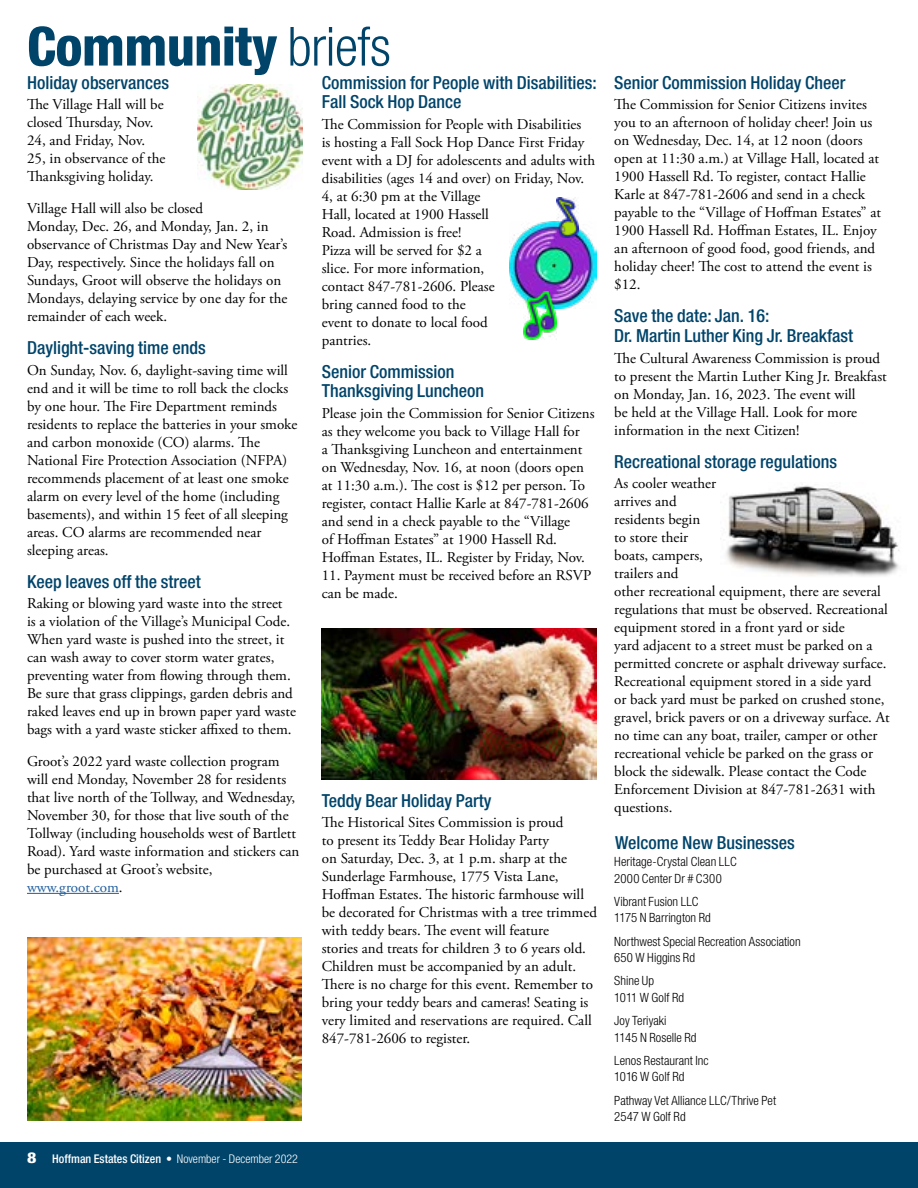
<style>
.page{position:relative;width:918px;height:1188px;background:#fff}
.page>*{position:absolute;margin:0;border:0;box-sizing:border-box;transform-origin:0 0}
.t1{font:800 condensed 54px "Helvetica Neue LT Std";letter-spacing:-.01em;color:#00446a}
.t2{font:500 condensed 18px/19.5px "Helvetica Neue LT Std";color:#00446a}
.t3{font:15px/18px "Adobe Garamond Pro";color:#000}
.t4{font:300 condensed 12.75px/16.5px "Helvetica Neue LT Std";letter-spacing:.005em;color:#000}
.t5{font:300 condensed 12px "Helvetica Neue LT Std";color:#fff}
.s1{font-weight:300}
.s2{color:#215e9e}
.s3{font-weight:800;font-size:15px}
.s4{font-weight:500}
</style>
<div class="page">
<div style="left:0;top:1143px;width:918px;height:45px;background:#00446a"></div>
<img style="left:198px;top:84px;width:105px;height:106px">
<hr style="left:27px;top:893px;width:92px;height:1px;background:#215e9e">
<img style="left:509px;top:221px;width:88px;height:88px">
<img style="left:523px;top:291px;width:34px;height:48px">
<img style="left:556px;top:198px;width:22px;height:40px">
<img style="left:27px;top:937px;width:274px;height:183px">
<img style="left:322px;top:629px;width:275px;height:150px">
<img style="left:720px;top:484px;width:180px;height:93px">
<h1 class="t1" style="left:27px;top:13px;width:365px">Community <span class="s1">briefs</span></h1>
<p class="t2" style="left:322px;top:72px;width:276px">Commission for People with Disabilities:<br>Fall Sock Hop Dance</p>
<p class="t3" style="left:322px;top:116px;width:275px">The Commission for People with Disabilities<br>is hosting a Fall Sock Hop Dance First Friday event with a DJ for adolescents and adults with disabilities (ages 14 and over) on Friday, Nov.<br>4, at 6:30 pm at the Village<br>Hall, located at 1900 Hassell<br>Road. Admission is free!<br>Pizza will be served for $2 a<br>slice. For more information,<br>contact 847-781-2606. Please<br>bring canned food to the<br>event to donate to local food<br>pantries.</p>
<p class="t2" style="left:322px;top:362px;width:164px">Senior Commission<br>Thanksgiving Luncheon</p>
<p class="t3" style="left:322px;top:405px;width:274px">Please join the Commission for Senior Citizens as they welcome you back to Village Hall for<br>a Thanksgiving Luncheon and entertainment on Wednesday, Nov. 16, at noon (doors open at 11:30 a.m.). The cost is $12 per person. To register, contact Hallie Karle at 847-781-2606 and send in a check payable to the “Village<br>of Hoffman Estates” at 1900 Hassell Rd.<br>Hoffman Estates, IL. Register by Friday, Nov.</p>
<p class="t3" style="left:322px;top:567px;width:271px">11. Payment must be received before an RSVP can be made.</p>
<p class="t2" style="left:27px;top:72px;width:144px">Holiday observances</p>
<p class="t3" style="left:27px;top:96px;width:140px">The Village Hall will be closed Thursday, Nov.<br>24, and Friday, Nov.<br>25, in observance of the<br>Thanksgiving holiday.</p>
<p class="t3" style="left:27px;top:200px;width:262px">Village Hall will also be closed<br>Monday, Dec. 26, and Monday, Jan. 2, in observance of Christmas Day and New Year’s Day, respectively. Since the holidays fall on Sundays, Groot will observe the holidays on Mondays, delaying service by one day for the remainder of each week.</p>
<p class="t2" style="left:27px;top:338px;width:180px">Daylight-saving time ends</p>
<p class="t3" style="left:27px;top:361px;width:272px">On Sunday, Nov. 6, daylight-saving time will end and it will be time to roll back the clocks by one hour. The Fire Department reminds residents to replace the batteries in your smoke and carbon monoxide (CO) alarms. The National Fire Protection Association (NFPA) recommends placement of at least one smoke alarm on every level of the home (including basements), and within 15 feet of all sleeping areas. CO alarms are recommended near sleeping areas.</p>
<p class="t2" style="left:27px;top:571px;width:175px">Keep leaves off the street</p>
<p class="t3" style="left:27px;top:595px;width:271px">Raking or blowing yard waste into the street<br>is a violation of the Village’s Municipal Code.<br>When yard waste is pushed into the street, it can wash away to cover storm water grates, preventing water from flowing through them.<br>Be sure that grass clippings, garden debris and raked leaves end up in brown paper yard waste bags with a yard waste sticker affixed to them.</p>
<p class="t3" style="left:27px;top:753px;width:274px">Groot’s 2022 yard waste collection program will end Monday, November 28 for residents that live north of the Tollway, and Wednesday, November 30, for those that live south of the Tollway (including households west of Bartlett Road). Yard waste information and stickers can be purchased at Groot’s website, <span class="s2">www.groot.com</span>.</p>
<p class="t2" style="left:322px;top:790px;width:171px">Teddy Bear Holiday Party</p>
<p class="t3" style="left:322px;top:814px;width:277px">The Historical Sites Commission is proud<br>to present its Teddy Bear Holiday Party<br>on Saturday, Dec. 3, at 1 p.m. sharp at the Sunderlage Farmhouse, 1775 Vista Lane, Hoffman Estates. The historic farmhouse will be decorated for Christmas with a tree trimmed with teddy bears. The event will feature<br>stories and treats for children 3 to 6 years old.<br>Children must be accompanied by an adult.<br>There is no charge for this event. Remember to bring your teddy bears and cameras! Seating is very limited and reservations are required. Call 847-781-2606 to register.</p>
<p class="t5" style="left:27px;top:1152px;width:273px"><span class="s3">8</span> <span class="s4">Hoffman Estates Citizen</span> • November - December 2022</p>
<p class="t2" style="left:614px;top:72px;width:233px">Senior Commission Holiday Cheer</p>
<p class="t3" style="left:614px;top:96px;width:268px">The Commission for Senior Citizens invites you to an afternoon of holiday cheer! Join us on Wednesday, Dec. 14, at 12 noon (doors open at 11:30 a.m.) at Village Hall, located at 1900 Hassell Rd. To register, contact Hallie Karle at 847-781-2606 and send in a check payable to the “Village of Hoffman Estates” at 1900 Hassell Rd. Hoffman Estates, IL. Enjoy an afternoon of good food, good friends, and holiday cheer! The cost to attend the event is $12.</p>
<p class="t2" style="left:614px;top:306px;width:240px">Save the date: Jan. 16:<br>Dr. Martin Luther King Jr. Breakfast</p>
<p class="t3" style="left:614px;top:349px;width:274px">The Cultural Awareness Commission is proud to present the Martin Luther King Jr. Breakfast on Monday, Jan. 16, 2023. The event will<br>be held at the Village Hall. Look for more information in the next Citizen!</p>
<p class="t2" style="left:614px;top:451px;width:224px">Recreational storage regulations</p>
<p class="t3" style="left:614px;top:475px;width:277px">As cooler weather<br>arrives and<br>residents begin<br>to store their<br>boats, campers,<br>trailers and<br>other recreational equipment, there are several regulations that must be observed. Recreational equipment stored in a front yard or side<br>yard adjacent to a street must be parked on a permitted concrete or asphalt driveway surface.<br>Recreational equipment stored in a side yard<br>or back yard must be parked on crushed stone, gravel, brick pavers or on a driveway surface. At no time can any boat, trailer, camper or other recreational vehicle be parked on the grass or block the sidewalk. Please contact the Code Enforcement Division at 847-781-2631 with questions.</p>
<p class="t2" style="left:615px;top:833px;width:181px">Welcome New Businesses</p>
<p class="t4" style="left:614px;top:853px;width:124px">Heritage-Crystal Clean LLC<br>2000 Center Dr # C300</p>
<p class="t4" style="left:614px;top:893px;width:98px">Vibrant Fusion LLC<br>1175 N Barrington Rd</p>
<p class="t4" style="left:614px;top:933px;width:188px">Northwest Special Recreation Association<br>650 W Higgins Rd</p>
<p class="t4" style="left:614px;top:973px;width:71px">Shine Up<br>1011 W Golf Rd</p>
<p class="t4" style="left:614px;top:1012px;width:84px">Joy Teriyaki<br>1145 N Roselle Rd</p>
<p class="t4" style="left:614px;top:1052px;width:96px">Lenos Restaurant Inc<br>1016 W Golf Rd</p>
<p class="t4" style="left:614px;top:1092px;width:163px">Pathway Vet Alliance LLC/Thrive Pet<br>2547 W Golf Rd</p>
</div>
